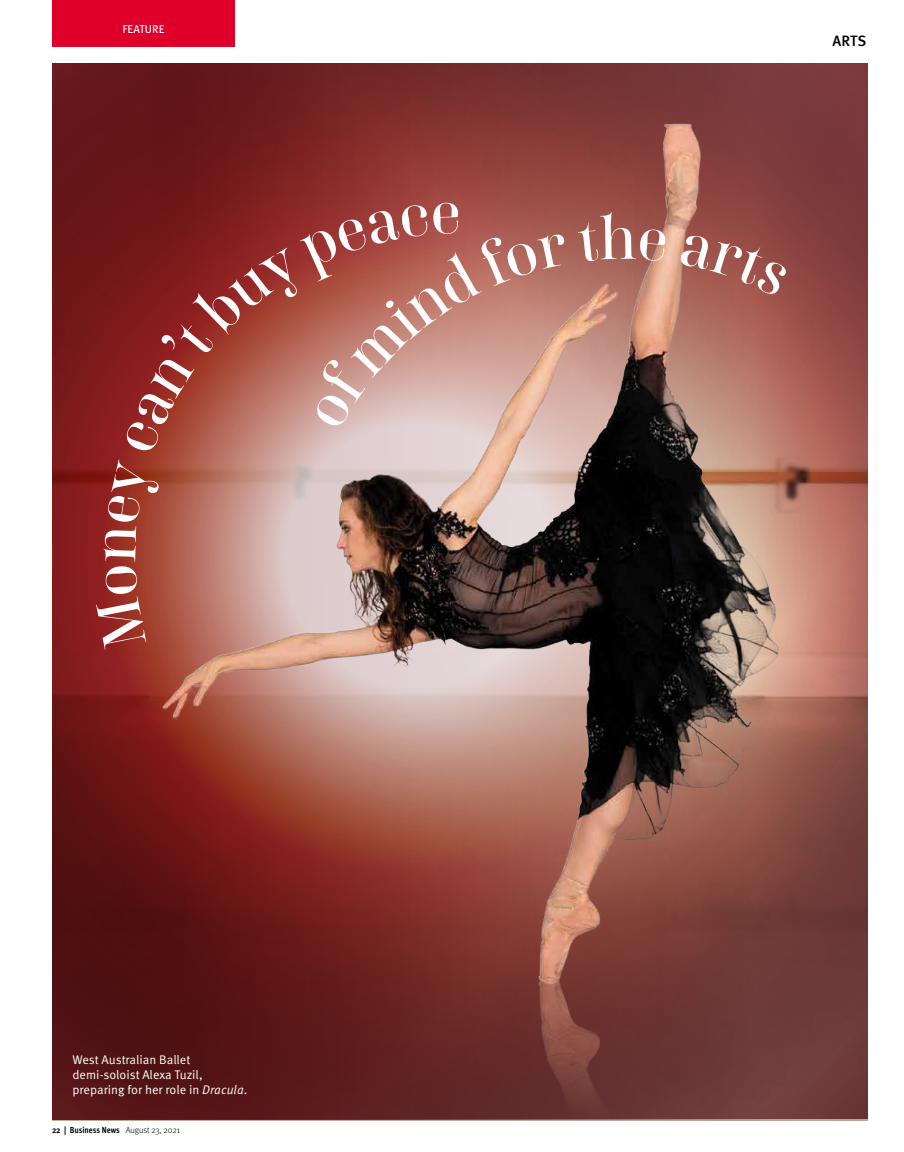
<style>
.page{position:relative;width:904px;height:1152px;background:#fff}
.page>*{position:absolute;margin:0;border:0;box-sizing:border-box;transform-origin:0 0}
.t1{font:500 15px "Meta Pro";color:#000}
.t2{font:12.5px/15px "Meta Pro Norm";color:#fff}
.t3{font:11.25px "Meta Pro";letter-spacing:.01em;color:#fff}
.t4{font:700 condensed 8.75px "Meta Pro";letter-spacing:-.005em;color:#000}
.s1{font-family:"Meta Pro Norm Ita"}
.s2{font-weight:300;font-stretch:normal}
</style>
<div class="page">
<svg style="left:52px;top:63px;width:103px;height:1055px;background:#671516"></svg>
<svg style="left:155px;top:63px;width:712px;height:123px;background:#732e2f"></svg>
<svg style="left:797px;top:186px;width:70px;height:932px;background:#90514b"></svg>
<div style="left:52px;top:0;width:183px;height:46px;background:#df0029"></div>
<img style="left:151px;top:111px;width:646px;height:842px">
<img style="left:151px;top:953px;width:646px;height:167px">
<svg style="left:96px;top:202px;width:473px;height:448px;background:#a66961"></svg>
<svg style="left:577px;top:212px;width:89px;height:50px;background:#a35e53"></svg>
<svg style="left:679px;top:233px;width:109px;height:64px;background:#9e554d"></svg>
<p class="t3" style="left:122px;top:20px;width:43px">FEATURE</p>
<p class="t2" style="left:72px;top:1051px;width:176px">West Australian Ballet demi-soloist Alexa Tuzil, preparing for her role in <span class="s1">Dracula</span>.</p>
<p class="t4" style="left:52px;top:1123px;width:129px">22 | Business News <span class="s2">August 23, 2021</span></p>
<p class="t1" style="left:832px;top:29px;width:35px">ARTS</p>
</div>
